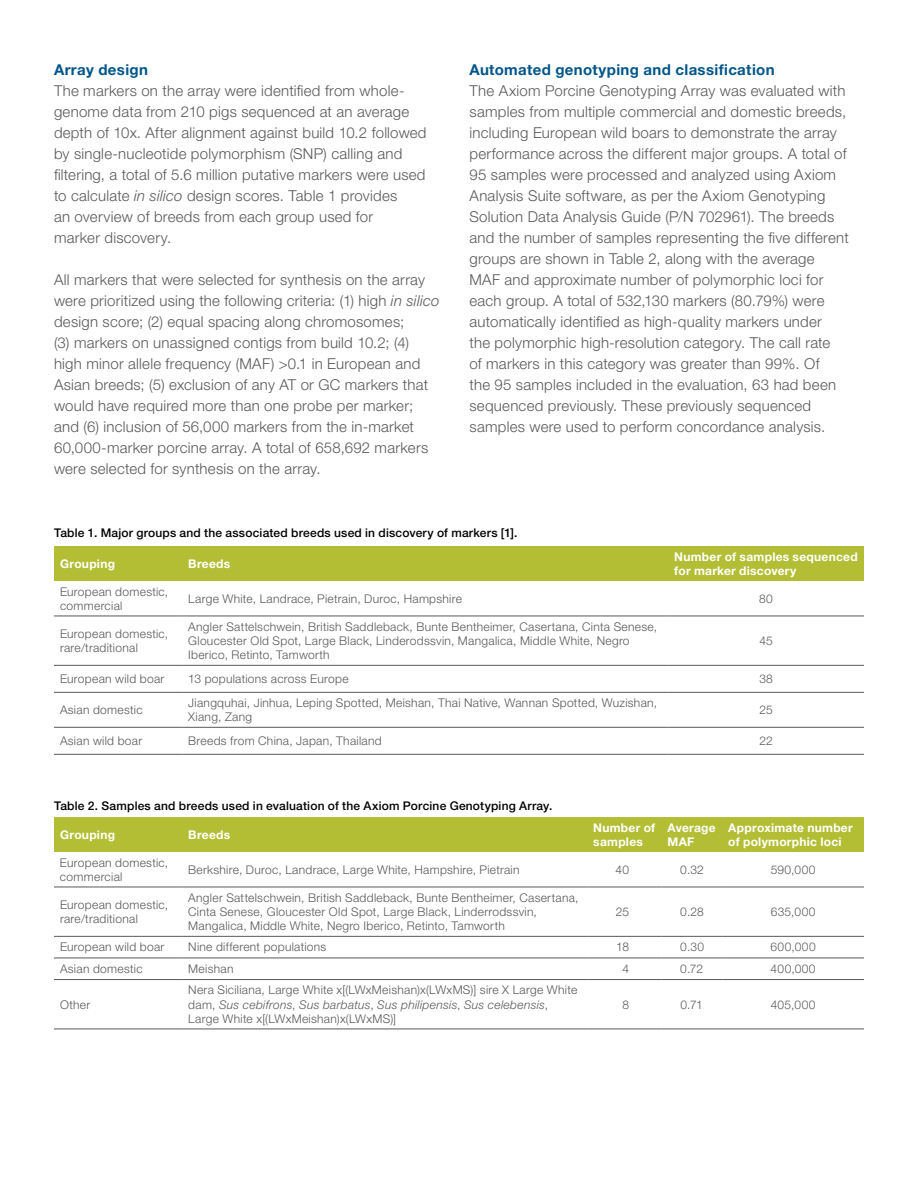
<style>
.page{position:relative;width:918px;height:1188px;background:#fff}
.page>*{position:absolute;margin:0;border:0;box-sizing:border-box;transform-origin:0 0}
.t1{font:300 15px/21px "Helvetica Neue LT Std";letter-spacing:.015em;color:#58595b}
.t2{font:700 15px "Helvetica Neue LT Std";letter-spacing:.025em;color:#00558a}
.t3{font:300 12px/14.4px "Helvetica Neue LT Std";letter-spacing:.025em;color:#58595b}
.t4{font:500 12px "Helvetica Neue LT Std";letter-spacing:.015em;color:#000}
.t5{font:700 12px/14.4px "Helvetica Neue LT Std";letter-spacing:.025em;color:#fff}
.s1{font-style:italic}
</style>
<div class="page">
<div style="left:54px;top:546px;width:810px;height:35px;background:#b3be35"></div>
<hr style="left:54px;top:616px;width:128px;height:1px;background:#58595b">
<hr style="left:182px;top:616px;width:486px;height:1px;background:#58595b">
<hr style="left:668px;top:616px;width:196px;height:1px;background:#58595b">
<hr style="left:54px;top:665px;width:128px;height:1px;background:#58595b">
<hr style="left:182px;top:665px;width:486px;height:1px;background:#58595b">
<hr style="left:668px;top:665px;width:196px;height:1px;background:#58595b">
<hr style="left:54px;top:692px;width:128px;height:1px;background:#58595b">
<hr style="left:182px;top:692px;width:486px;height:1px;background:#58595b">
<hr style="left:668px;top:692px;width:196px;height:1px;background:#58595b">
<hr style="left:54px;top:727px;width:128px;height:1px;background:#58595b">
<hr style="left:182px;top:727px;width:486px;height:1px;background:#58595b">
<hr style="left:668px;top:727px;width:196px;height:1px;background:#58595b">
<hr style="left:54px;top:754px;width:128px;height:1px;background:#58595b">
<hr style="left:182px;top:754px;width:486px;height:1px;background:#58595b">
<hr style="left:668px;top:754px;width:196px;height:1px;background:#58595b">
<div style="left:54px;top:817px;width:810px;height:35px;background:#b3be35"></div>
<hr style="left:54px;top:887px;width:128px;height:1px;background:#58595b">
<hr style="left:182px;top:887px;width:405px;height:1px;background:#58595b">
<hr style="left:587px;top:887px;width:75px;height:1px;background:#58595b">
<hr style="left:662px;top:887px;width:60px;height:1px;background:#58595b">
<hr style="left:722px;top:887px;width:142px;height:1px;background:#58595b">
<hr style="left:54px;top:936px;width:128px;height:1px;background:#58595b">
<hr style="left:182px;top:936px;width:405px;height:1px;background:#58595b">
<hr style="left:587px;top:936px;width:75px;height:1px;background:#58595b">
<hr style="left:662px;top:936px;width:60px;height:1px;background:#58595b">
<hr style="left:722px;top:936px;width:142px;height:1px;background:#58595b">
<hr style="left:54px;top:958px;width:128px;height:1px;background:#58595b">
<hr style="left:182px;top:958px;width:405px;height:1px;background:#58595b">
<hr style="left:587px;top:958px;width:75px;height:1px;background:#58595b">
<hr style="left:662px;top:958px;width:60px;height:1px;background:#58595b">
<hr style="left:722px;top:958px;width:142px;height:1px;background:#58595b">
<hr style="left:54px;top:979px;width:128px;height:1px;background:#58595b">
<hr style="left:182px;top:979px;width:405px;height:1px;background:#58595b">
<hr style="left:587px;top:979px;width:75px;height:1px;background:#58595b">
<hr style="left:662px;top:979px;width:60px;height:1px;background:#58595b">
<hr style="left:722px;top:979px;width:142px;height:1px;background:#58595b">
<hr style="left:54px;top:1029px;width:128px;height:1px;background:#58595b">
<hr style="left:182px;top:1029px;width:405px;height:1px;background:#58595b">
<hr style="left:587px;top:1029px;width:75px;height:1px;background:#58595b">
<hr style="left:662px;top:1029px;width:60px;height:1px;background:#58595b">
<hr style="left:722px;top:1029px;width:142px;height:1px;background:#58595b">
<p class="t2" style="left:54px;top:60px;width:95px">Array design</p>
<p class="t1" style="left:54px;top:80px;width:374px">The markers on the array were identified from whole&shy;genome data from 210 pigs sequenced at an average depth of 10x. After alignment against build 10.2 followed by single-nucleotide polymorphism (SNP) calling and filtering, a total of 5.6 million putative markers were used to calculate <span class="s1">in silico</span> design scores. Table 1 provides<br>an overview of breeds from each group used for<br>marker discovery.</p>
<p class="t1" style="left:54px;top:269px;width:387px">All markers that were selected for synthesis on the array were prioritized using the following criteria: (1) high <span class="s1">in silico </span>design score; (2) equal spacing along chromosomes;<br>(3) markers on unassigned contigs from build 10.2; (4) high minor allele frequency (MAF) &gt;0.1 in European and Asian breeds; (5) exclusion of any AT or GC markers that would have required more than one probe per marker; and (6) inclusion of 56,000 markers from the in-market 60,000-marker porcine array. A total of 658,692 markers were selected for synthesis on the array.</p>
<p class="t2" style="left:470px;top:60px;width:307px">Automated genotyping and classification</p>
<p class="t1" style="left:470px;top:80px;width:381px">The Axiom Porcine Genotyping Array was evaluated with samples from multiple commercial and domestic breeds, including European wild boars to demonstrate the array performance across the different major groups. A total of 95 samples were processed and analyzed using Axiom Analysis Suite software, as per the Axiom Genotyping Solution Data Analysis Guide (P/N 702961). The breeds and the number of samples representing the five different groups are shown in Table 2, along with the average MAF and approximate number of polymorphic loci for each group. A total of 532,130 markers (80.79%) were automatically identified as high-quality markers under<br>the polymorphic high-resolution category. The call rate<br>of markers in this category was greater than 99%. Of<br>the 95 samples included in the evaluation, 63 had been sequenced previously. These previously sequenced samples were used to perform concordance analysis.</p>
<p class="t4" style="left:54px;top:525px;width:465px">Table 1. Major groups and the associated breeds used in discovery of markers [1].</p>
<p class="t5" style="left:60px;top:556px;width:57px">Grouping</p>
<p class="t5" style="left:188px;top:556px;width:44px">Breeds</p>
<p class="t5" style="left:674px;top:549px;width:185px">Number of samples sequenced for marker discovery</p>
<p class="t3" style="left:60px;top:584px;width:110px">European domestic, commercial</p>
<p class="t3" style="left:188px;top:591px;width:275px">Large White, Landrace, Pietrain, Duroc, Hampshire</p>
<p class="t3" style="left:759px;top:591px;width:15px">80</p>
<p class="t3" style="left:60px;top:626px;width:110px">European domestic, rare/traditional</p>
<p class="t3" style="left:188px;top:619px;width:470px">Angler Sattelschwein, British Saddleback, Bunte Bentheimer, Casertana, Cinta Senese,<br>Gloucester Old Spot, Large Black, Linderodssvin, Mangalica, Middle White, Negro<br>Iberico, Retinto, Tamworth</p>
<p class="t3" style="left:759px;top:633px;width:15px">45</p>
<p class="t3" style="left:60px;top:671px;width:106px">European wild boar</p>
<p class="t3" style="left:188px;top:671px;width:162px">13 populations across Europe</p>
<p class="t3" style="left:759px;top:671px;width:15px">38</p>
<p class="t3" style="left:60px;top:702px;width:84px">Asian domestic</p>
<p class="t3" style="left:188px;top:695px;width:470px">Jiangquhai, Jinhua, Leping Spotted, Meishan, Thai Native, Wannan Spotted, Wuzishan,<br>Xiang, Zang</p>
<p class="t3" style="left:760px;top:702px;width:15px">25</p>
<p class="t3" style="left:60px;top:733px;width:84px">Asian wild boar</p>
<p class="t3" style="left:188px;top:733px;width:195px">Breeds from China, Japan, Thailand</p>
<p class="t3" style="left:759px;top:733px;width:15px">22</p>
<p class="t4" style="left:54px;top:799px;width:500px">Table 2. Samples and breeds used in evaluation of the Axiom Porcine Genotyping Array.</p>
<p class="t5" style="left:60px;top:827px;width:57px">Grouping</p>
<p class="t5" style="left:188px;top:827px;width:44px">Breeds</p>
<p class="t5" style="left:593px;top:820px;width:64px">Number of samples</p>
<p class="t5" style="left:668px;top:820px;width:50px">Average<br>MAF</p>
<p class="t5" style="left:728px;top:820px;width:126px">Approximate number of polymorphic loci</p>
<p class="t3" style="left:60px;top:855px;width:110px">European domestic, commercial</p>
<p class="t3" style="left:188px;top:862px;width:333px">Berkshire, Duroc, Landrace, Large White, Hampshire, Pietrain</p>
<p class="t3" style="left:616px;top:862px;width:15px">40</p>
<p class="t3" style="left:680px;top:862px;width:25px">0.32</p>
<p class="t3" style="left:771px;top:862px;width:46px">590,000</p>
<p class="t3" style="left:60px;top:897px;width:110px">European domestic, rare/traditional</p>
<p class="t3" style="left:188px;top:890px;width:392px">Angler Sattelschwein, British Saddleback, Bunte Bentheimer, Casertana,<br>Cinta Senese, Gloucester Old Spot, Large Black, Linderrodssvin,<br>Mangalica, Middle White, Negro Iberico, Retinto, Tamworth</p>
<p class="t3" style="left:616px;top:904px;width:15px">25</p>
<p class="t3" style="left:680px;top:904px;width:25px">0.28</p>
<p class="t3" style="left:771px;top:904px;width:46px">635,000</p>
<p class="t3" style="left:60px;top:940px;width:106px">European wild boar</p>
<p class="t3" style="left:188px;top:940px;width:140px">Nine different populations</p>
<p class="t3" style="left:616px;top:940px;width:14px">18</p>
<p class="t3" style="left:680px;top:940px;width:25px">0.30</p>
<p class="t3" style="left:771px;top:940px;width:47px">600,000</p>
<p class="t3" style="left:60px;top:961px;width:84px">Asian domestic</p>
<p class="t3" style="left:188px;top:961px;width:47px">Meishan</p>
<p class="t3" style="left:622px;top:961px;width:8px">4</p>
<p class="t3" style="left:680px;top:961px;width:24px">0.72</p>
<p class="t3" style="left:771px;top:961px;width:46px">400,000</p>
<p class="t3" style="left:60px;top:997px;width:32px">Other</p>
<p class="t3" style="left:188px;top:982px;width:390px">Nera Siciliana, Large White x[(LWxMeishan)x(LWxMS)] sire X Large White dam, <span class="s1">Sus cebifrons</span>, <span class="s1">Sus barbatus</span>, <span class="s1">Sus philipensis</span>, <span class="s1">Sus celebensis</span>,<br>Large White x[(LWxMeishan)x(LWxMS)]</p>
<p class="t3" style="left:622px;top:997px;width:8px">8</p>
<p class="t3" style="left:680px;top:997px;width:24px">0.71</p>
<p class="t3" style="left:771px;top:997px;width:46px">405,000</p>
</div>
